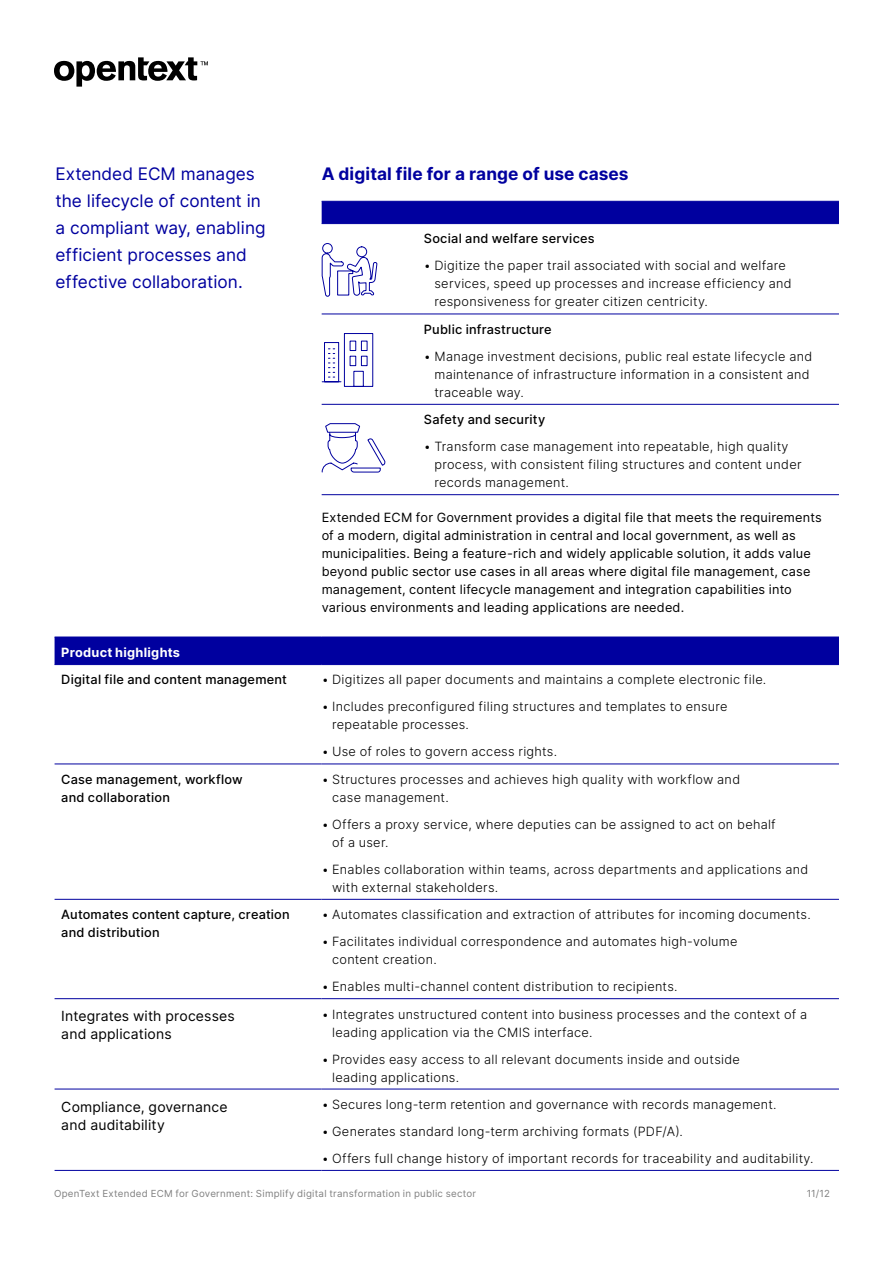
<style>
.page{position:relative;width:893px;height:1263px;background:#fff}
.page>*{position:absolute;margin:0;border:0;box-sizing:border-box;transform-origin:0 0}
.Sidebar_callout{font:17.25px/27px "Inter";color:#00009f}
.t1{font:700 17.25px "Inter";letter-spacing:.005em;color:#00009f}
.Table_H2{font:13.95px/18px "Inter";letter-spacing:.01em;color:#000}
.t2{font:300 12.75px/18px "Inter";letter-spacing:.02em;color:#000}
.Body{font:12.75px/18px "Inter";letter-spacing:.015em;color:#000}
.Table_H2-2{font:500 12.75px/18px "Inter";letter-spacing:.015em;color:#000}
.Table_H1{font:700 12.75px "Inter";letter-spacing:.02em;color:#fff}
.t3{font:9.75px "Inter";letter-spacing:.025em;color:#808080}
</style>
<div class="page">
<svg style="left:54px;top:57px;width:154px;height:30px"></svg>
<svg style="left:321px;top:243px;width:57px;height:54px"></svg>
<svg style="left:321px;top:333px;width:53px;height:54px"></svg>
<svg style="left:321px;top:423px;width:65px;height:50px"></svg>
<div style="left:322px;top:202px;width:517px;height:21px;background:#00009f"></div>
<hr style="left:322px;top:201px;width:102px;height:1px;background:#00009f">
<hr style="left:424px;top:201px;width:415px;height:1px;background:#00009f">
<hr style="left:322px;top:223px;width:102px;height:1px;background:#00009f">
<hr style="left:424px;top:223px;width:415px;height:1px;background:#00009f">
<hr style="left:322px;top:314px;width:102px;height:1px;background:#00009f">
<hr style="left:322px;top:404px;width:102px;height:1px;background:#00009f">
<hr style="left:322px;top:494px;width:102px;height:1px;background:#00009f">
<hr style="left:424px;top:314px;width:415px;height:1px;background:#00009f">
<hr style="left:424px;top:404px;width:415px;height:1px;background:#00009f">
<hr style="left:424px;top:494px;width:415px;height:1px;background:#00009f">
<div style="left:55px;top:638px;width:784px;height:26px;background:#00009f"></div>
<hr style="left:55px;top:637px;width:267px;height:1px;background:#00009f">
<hr style="left:322px;top:637px;width:517px;height:1px;background:#00009f">
<hr style="left:55px;top:664px;width:267px;height:1px;background:#00009f">
<hr style="left:322px;top:664px;width:517px;height:1px;background:#00009f">
<hr style="left:55px;top:764px;width:267px;height:1px;background:#00009f">
<hr style="left:55px;top:899px;width:267px;height:1px;background:#00009f">
<hr style="left:55px;top:998px;width:267px;height:1px;background:#00009f">
<hr style="left:55px;top:1089px;width:267px;height:1px;background:#00009f">
<hr style="left:55px;top:1170px;width:267px;height:1px;background:#00009f">
<hr style="left:322px;top:764px;width:517px;height:1px;background:#00009f">
<hr style="left:322px;top:899px;width:517px;height:1px;background:#00009f">
<hr style="left:322px;top:998px;width:517px;height:1px;background:#00009f">
<hr style="left:322px;top:1089px;width:517px;height:1px;background:#00009f">
<hr style="left:322px;top:1170px;width:517px;height:1px;background:#00009f">
<p class="Sidebar_callout" style="left:56px;top:160px;width:212px">Extended ECM manages the lifecycle of content in a compliant way, enabling efficient processes and effective collaboration.</p>
<h3 class="t1" style="left:322px;top:161px;width:308px">A digital file for a range of use cases</h3>
<p class="Table_H2-2" style="left:424px;top:230px;width:172px">Social and welfare services</p>
<p class="t2" style="left:434px;top:257px;width:359px;text-indent:-10px">• Digitize the paper trail associated with social and welfare services, speed up processes and increase efficiency and responsiveness for greater citizen centricity.</p>
<p class="Table_H2-2" style="left:424px;top:320px;width:129px">Public infrastructure</p>
<p class="t2" style="left:434px;top:347px;width:379px;text-indent:-10px">• Manage investment decisions, public real estate lifecycle and maintenance of infrastructure information in a consistent and traceable way.</p>
<p class="Table_H2-2" style="left:424px;top:410px;width:123px">Safety and security</p>
<p class="t2" style="left:434px;top:437px;width:369px;text-indent:-10px">• Transform case management into repeatable, high quality process, with consistent filing structures and content under records management.</p>
<p class="Body" style="left:322px;top:508px;width:502px">Extended ECM for Government provides a digital file that meets the requirements of a modern, digital administration in central and local government, as well as municipalities. Being a feature-rich and widely applicable solution, it adds value beyond public sector use cases in all areas where digital file management, case management, content lifecycle management and integration capabilities into various environments and leading applications are needed.</p>
<p class="Table_H1" style="left:61px;top:643px;width:120px">Product highlights</p>
<p class="Table_H2-2" style="left:61px;top:670px;width:227px">Digital file and content management</p>
<p class="t2" style="left:322px;top:671px;width:446px">• Digitizes all paper documents and maintains a complete electronic file.</p>
<p class="t2" style="left:332px;top:698px;width:397px;text-indent:-10px">• Includes preconfigured filing structures and templates to ensure repeatable processes.</p>
<p class="t2" style="left:322px;top:743px;width:237px">• Use of roles to govern access rights.</p>
<p class="Table_H2-2" style="left:61px;top:770px;width:183px">Case management, workflow and collaboration</p>
<p class="t2" style="left:332px;top:770px;width:409px;text-indent:-10px">• Structures processes and achieves high quality with workflow and case management.</p>
<p class="t2" style="left:332px;top:815px;width:445px;text-indent:-10px">• Offers a proxy service, where deputies can be assigned to act on behalf of a user.</p>
<p class="t2" style="left:332px;top:860px;width:478px;text-indent:-10px">• Enables collaboration within teams, across departments and applications and with external stakeholders.</p>
<p class="Table_H2-2" style="left:61px;top:905px;width:230px">Automates content capture, creation and distribution</p>
<p class="t2" style="left:322px;top:905px;width:491px">• Automates classification and extraction of attributes for incoming documents.</p>
<p class="t2" style="left:332px;top:932px;width:407px;text-indent:-10px">• Facilitates individual correspondence and automates high-volume content creation.</p>
<p class="t2" style="left:322px;top:977px;width:357px">• Enables multi-channel content distribution to recipients.</p>
<p class="Table_H2" style="left:61px;top:1007px;width:175px">Integrates with processes and applications</p>
<p class="t2" style="left:332px;top:1005px;width:477px;text-indent:-10px">• Integrates unstructured content into business processes and the context of a leading application via the CMIS interface.</p>
<p class="t2" style="left:332px;top:1050px;width:409px;text-indent:-10px">• Provides easy access to all relevant documents inside and outside leading applications.</p>
<p class="Table_H2" style="left:61px;top:1097px;width:168px">Compliance, governance and auditability</p>
<p class="t2" style="left:322px;top:1095px;width:456px">• Secures long-term retention and governance with records management.</p>
<p class="t2" style="left:322px;top:1122px;width:363px">• Generates standard long-term archiving formats (PDF/A).</p>
<p class="t2" style="left:322px;top:1149px;width:493px">• Offers full change history of important records for traceability and auditability.</p>
<p class="t3" style="left:54px;top:1186px;width:424px">OpenText Extended ECM for Government: Simplify digital transformation in public sector</p>
<p class="t3" style="left:807px;top:1186px;width:25px">11/12</p>
</div>
